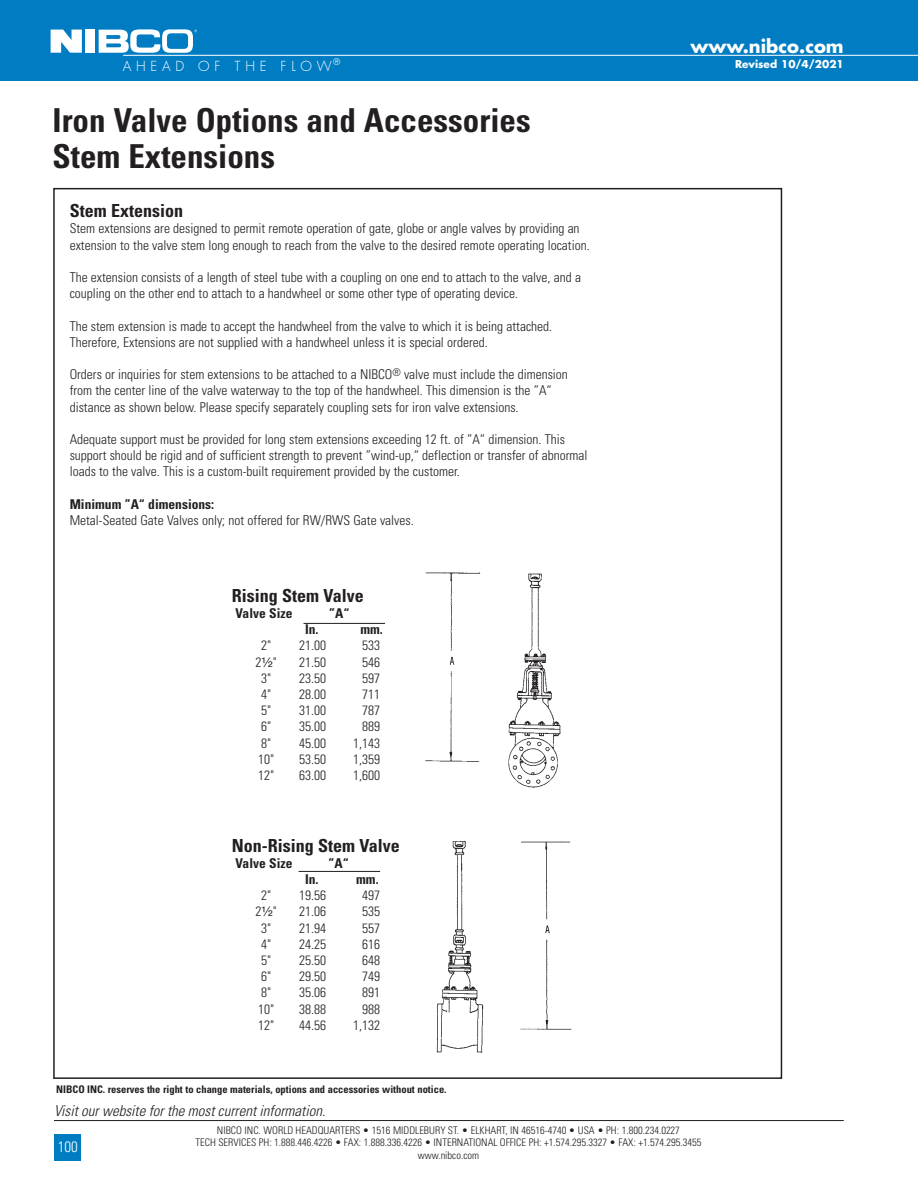
<style>
.page{position:relative;width:918px;height:1188px;background:#fff}
.page>*{position:absolute;margin:0;border:0;box-sizing:border-box;transform-origin:0 0}
.t1{font:700 condensed 33px "Univers";color:#231f20}
.t2{font:700 condensed 18px "Univers";color:#231f20}
.t3{font:700 18px "Futura Std";color:#fff}
.t4{font:italic 300 condensed 15px "Univers";color:#231f20}
.t5{font:300 condensed 15px "Univers LT Std";color:#fff}
.t6{font:300 condensed 13.5px/16.2px "Univers LT Std";color:#231f20}
.t7{font:700 condensed 13.5px "Univers";color:#231f20}
.t8{font:300 13.5px "Futura";letter-spacing:.35em;color:#fff}
.t9{font:13.5px "Helvetica Fraction";color:#231f20}
.t10{font:300 condensed 10.5px/12.6px "Univers LT Std";color:#231f20;text-align:center}
.t11{font:700 condensed 10.5px "Univers";color:#231f20}
.t12{font:700 10.5px "Futura Std";color:#fff}
.s1{font-family:"Univers LT Std";font-weight:300;font-stretch:condensed}
</style>
<div class="page">
<div style="left:54px;top:1134px;width:27px;height:27px;background:#007cc2"></div>
<hr style="left:54px;top:1120px;width:790px;height:1px;background:#231f20">
<div style="left:0;top:0;width:918px;height:81px;background:#007cc2"></div>
<hr style="left:123px;top:55px;width:795px;height:1px;background:#fff">
<div style="left:85px;top:30px;width:10px;height:23px;background:#fff"></div>
<svg style="left:51px;top:30px;width:31px;height:23px"></svg>
<svg style="left:99px;top:29px;width:98px;height:24px"></svg>
<img style="left:425px;top:572px;width:136px;height:216px">
<img style="left:436px;top:841px;width:136px;height:212px">
<hr style="left:303px;top:623px;width:82px;height:1px;background:#231f20">
<hr style="left:299px;top:871px;width:81px;height:1px;background:#231f20">
<p class="t3" style="left:691px;top:34px;width:155px">www.nibco.com</p>
<p class="t8" style="left:123px;top:58px;width:219px">AHEAD OF THE FLOW<sup>®</sup></p>
<p class="t12" style="left:735px;top:58px;width:110px">Revised 10/4/2021</p>
<p class="t1" style="left:52px;top:100px;width:480px">Iron Valve Options and Accessories</p>
<p class="t1" style="left:52px;top:136px;width:224px">Stem Extensions</p>
<p class="t2" style="left:70px;top:200px;width:115px">Stem Extension</p>
<p class="t6" style="left:70px;top:221px;width:520px">Stem extensions are designed to permit remote operation of gate, globe or angle valves by providing an extension to the valve stem long enough to reach from the valve to the desired remote operating location.</p>
<p class="t6" style="left:70px;top:269px;width:513px">The extension consists of a length of steel tube with a coupling on one end to attach to the valve, and a coupling on the other end to attach to a handwheel or some other type of operating device.</p>
<p class="t6" style="left:70px;top:318px;width:482px">The stem extension is made to accept the handwheel from the valve to which it is being attached.<br>Therefore, Extensions are not supplied with a handwheel unless it is special ordered.</p>
<p class="t6" style="left:70px;top:366px;width:500px">Orders or inquiries for stem extensions to be attached to a NIBCO<sup>®</sup> valve must include the dimension from the center line of the valve waterway to the top of the handwheel. This dimension is the ”A“ distance as shown below. Please specify separately coupling sets for iron valve extensions.</p>
<p class="t6" style="left:70px;top:431px;width:519px">Adequate support must be provided for long stem extensions exceeding 12 ft. of ”A“ dimension. This support should be rigid and of sufficient strength to prevent ”wind-up,“ deflection or transfer of abnormal loads to the valve. This is a custom-built requirement provided by the customer.</p>
<p class="t7" style="left:70px;top:496px;width:146px">Minimum ”A“ dimensions:</p>
<p class="t6" style="left:70px;top:512px;width:344px">Metal-Seated Gate Valves only; not offered for RW/RWS Gate valves.</p>
<p class="t2" style="left:232px;top:584px;width:134px">Rising Stem Valve</p>
<p class="t7" style="left:236px;top:605px;width:58px">Valve Size</p>
<p class="t7" style="left:329px;top:605px;width:22px">”A“</p>
<p class="t7" style="left:305px;top:621px;width:15px">In.</p>
<p class="t7" style="left:360px;top:621px;width:23px">mm.</p>
<p class="t6" style="left:261px;top:638px;width:12px">2"</p>
<p class="t6" style="left:299px;top:638px;width:28px">21.00</p>
<p class="t6" style="left:362px;top:638px;width:19px">533</p>
<p class="t9" style="left:255px;top:656px;width:23px"><span class="s1">2</span>¹⁄₂<span class="s1">"</span></p>
<p class="t6" style="left:299px;top:654px;width:28px">21.50</p>
<p class="t6" style="left:362px;top:654px;width:19px">546</p>
<p class="t6" style="left:261px;top:670px;width:12px">3"</p>
<p class="t6" style="left:299px;top:670px;width:28px">23.50</p>
<p class="t6" style="left:362px;top:670px;width:19px">597</p>
<p class="t6" style="left:261px;top:686px;width:12px">4"</p>
<p class="t6" style="left:299px;top:686px;width:28px">28.00</p>
<p class="t6" style="left:362px;top:686px;width:19px">711</p>
<p class="t6" style="left:261px;top:702px;width:12px">5"</p>
<p class="t6" style="left:299px;top:702px;width:28px">31.00</p>
<p class="t6" style="left:362px;top:702px;width:19px">787</p>
<p class="t6" style="left:261px;top:719px;width:12px">6"</p>
<p class="t6" style="left:299px;top:719px;width:28px">35.00</p>
<p class="t6" style="left:362px;top:719px;width:19px">889</p>
<p class="t6" style="left:261px;top:735px;width:12px">8"</p>
<p class="t6" style="left:299px;top:735px;width:28px">45.00</p>
<p class="t6" style="left:353px;top:735px;width:28px">1,143</p>
<p class="t6" style="left:258px;top:751px;width:18px">10"</p>
<p class="t6" style="left:299px;top:751px;width:28px">53.50</p>
<p class="t6" style="left:353px;top:751px;width:28px">1,359</p>
<p class="t6" style="left:258px;top:767px;width:18px">12"</p>
<p class="t6" style="left:299px;top:767px;width:28px">63.00</p>
<p class="t6" style="left:353px;top:767px;width:28px">1,600</p>
<p class="t2" style="left:232px;top:834px;width:170px">Non-Rising Stem Valve</p>
<p class="t7" style="left:236px;top:855px;width:58px">Valve Size</p>
<p class="t7" style="left:328px;top:855px;width:22px">”A“</p>
<p class="t7" style="left:305px;top:871px;width:15px">In.</p>
<p class="t7" style="left:356px;top:871px;width:23px">mm.</p>
<p class="t6" style="left:261px;top:887px;width:12px">2"</p>
<p class="t6" style="left:299px;top:887px;width:28px">19.56</p>
<p class="t6" style="left:362px;top:887px;width:19px">497</p>
<p class="t9" style="left:255px;top:906px;width:23px"><span class="s1">2</span>¹⁄₂<span class="s1">"</span></p>
<p class="t6" style="left:299px;top:904px;width:28px">21.06</p>
<p class="t6" style="left:362px;top:904px;width:19px">535</p>
<p class="t6" style="left:261px;top:920px;width:12px">3"</p>
<p class="t6" style="left:299px;top:920px;width:28px">21.94</p>
<p class="t6" style="left:362px;top:920px;width:19px">557</p>
<p class="t6" style="left:261px;top:936px;width:12px">4"</p>
<p class="t6" style="left:299px;top:936px;width:28px">24.25</p>
<p class="t6" style="left:362px;top:936px;width:19px">616</p>
<p class="t6" style="left:261px;top:952px;width:12px">5"</p>
<p class="t6" style="left:299px;top:952px;width:28px">25.50</p>
<p class="t6" style="left:362px;top:952px;width:19px">648</p>
<p class="t6" style="left:261px;top:968px;width:12px">6"</p>
<p class="t6" style="left:299px;top:968px;width:28px">29.50</p>
<p class="t6" style="left:362px;top:968px;width:19px">749</p>
<p class="t6" style="left:261px;top:985px;width:12px">8"</p>
<p class="t6" style="left:299px;top:985px;width:28px">35.06</p>
<p class="t6" style="left:362px;top:985px;width:19px">891</p>
<p class="t6" style="left:258px;top:1001px;width:18px">10"</p>
<p class="t6" style="left:299px;top:1001px;width:28px">38.88</p>
<p class="t6" style="left:362px;top:1001px;width:19px">988</p>
<p class="t6" style="left:258px;top:1017px;width:18px">12"</p>
<p class="t6" style="left:299px;top:1017px;width:28px">44.56</p>
<p class="t6" style="left:353px;top:1017px;width:28px">1,132</p>
<p class="t11" style="left:56px;top:1082px;width:391px">NIBCO INC. reserves the right to change materials, options and accessories without notice.</p>
<p class="t4" style="left:54px;top:1102px;width:273px">Visit our website for the most current information.</p>
<p class="t5" style="left:58px;top:1137px;width:21px">100</p>
<p class="t10" style="left:196px;top:1124px;width:507px">NIBCO INC. WORLD HEADQUARTERS • 1516 MIDDLEBURY ST. • ELKHART, IN 46516-4740 • USA • PH: 1.800.234.0227<br>TECH SERVICES PH: 1.888.446.4226 • FAX: 1.888.336.4226 • INTERNATIONAL OFFICE PH: +1.574.295.3327 • FAX: +1.574.295.3455 www.nibco.com</p>
</div>
